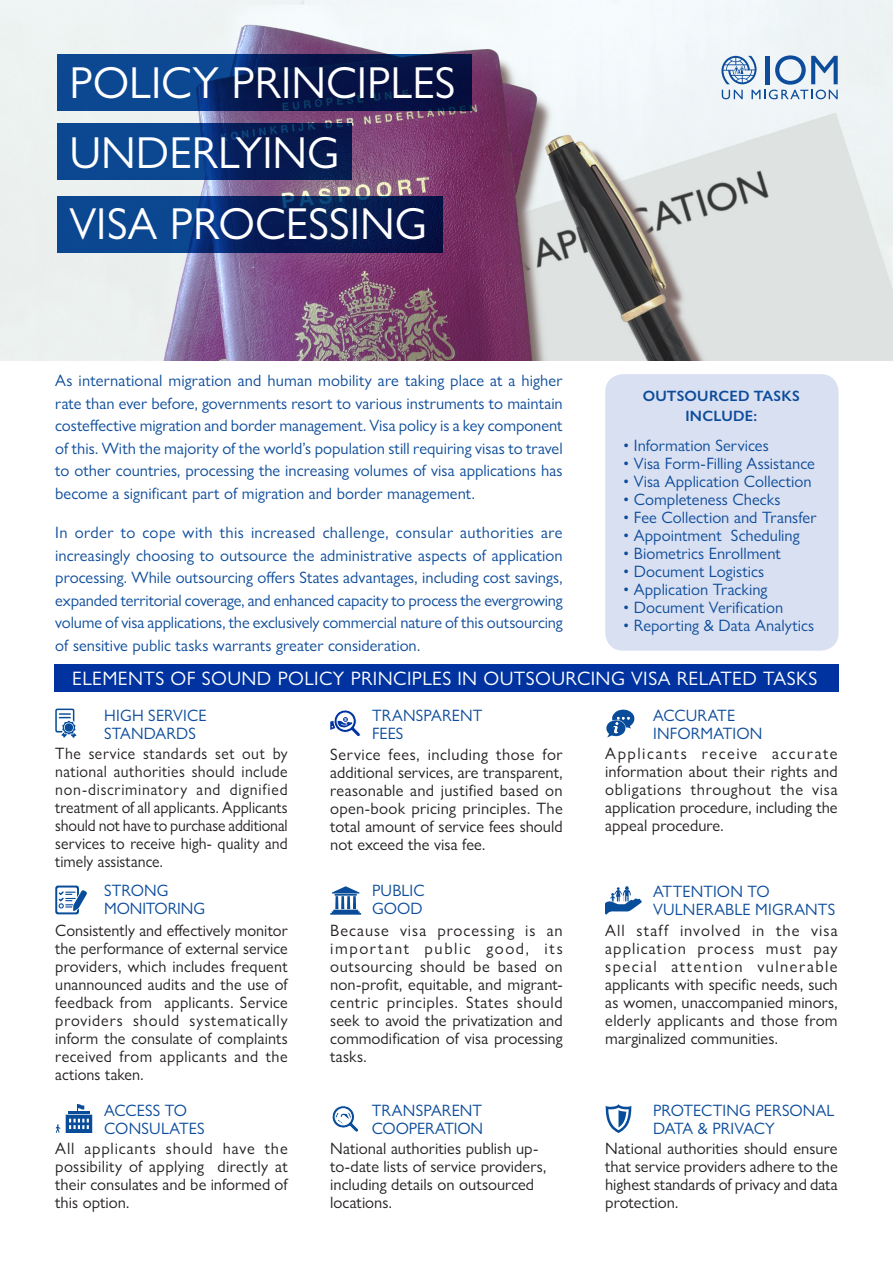
<style>
.page{position:relative;width:893px;height:1263px;background:#fff}
.page>*{position:absolute;margin:0;border:0;box-sizing:border-box;transform-origin:0 0}
.t1{font:45px "Gill Sans Nova";color:#fff}
.t2{font:19.5px "Gill Sans Nova";letter-spacing:.02em;color:#fff}
.Paragraph_Style_1{font:16.5px/18px "Gill Sans Nova";letter-spacing:.005em;color:#231f20;text-align:justify}
.Paragraph_Style_1-2{font:16.5px/22.5px "Gill Sans Nova";color:#0d4c9b}
.Paragraph_Style_1-3{font:16.5px/18px "Gill Sans Nova";letter-spacing:.005em;color:#231f20;text-align:justify;scale:.96 1}
.t3{font:600 15px "Gill Sans Nova";letter-spacing:.015em;color:#0d4c9b}
</style>
<div class="page">
<img style="left:0;top:0;width:893px;height:360px">
<div style="left:54px;top:665px;width:785px;height:27px;background:#0033a0"></div>
<div style="left:605px;top:374px;width:234px;height:277px;background:#d9e0f1;border-radius:18px"></div>
<svg style="left:55px;top:708px;width:22px;height:29px"></svg>
<div style="left:64px;top:723px;width:10px;height:9px;background:#b3c8df;border-radius:50%"></div>
<div style="left:65px;top:723px;width:8px;height:9px;background:#084c9a;border-radius:50%"></div>
<svg style="left:330px;top:710px;width:31px;height:26px"></svg>
<svg style="left:66px;top:1104px;width:26px;height:29px"></svg>
<svg style="left:56px;top:1124px;width:4px;height:9px"></svg>
<svg style="left:606px;top:1104px;width:25px;height:29px"></svg>
<svg style="left:332px;top:1105px;width:27px;height:27px"></svg>
<svg style="left:606px;top:709px;width:28px;height:28px"></svg>
<svg style="left:330px;top:886px;width:31px;height:29px"></svg>
<svg style="left:605px;top:886px;width:37px;height:29px"></svg>
<svg style="left:55px;top:885px;width:32px;height:29px"></svg>
<svg style="left:57px;top:54px;width:415px;height:56px"></svg>
<svg style="left:57px;top:123px;width:295px;height:56px;fill:#0b4390"></svg>
<svg style="left:57px;top:197px;width:385px;height:56px"></svg>
<svg style="left:721px;top:55px;width:117px;height:44px"></svg>
<p class="t1" style="left:69px;top:55px;width:388px">POLICY PRINCIPLES</p>
<p class="t1" style="left:69px;top:125px;width:272px">UNDERLYING</p>
<p class="t1" style="left:69px;top:196px;width:359px">VISA PROCESSING</p>
<p class="Paragraph_Style_1-2" style="left:55px;top:369px;width:509px;text-align:justify">As international migration and human mobility are taking place at a higher rate than ever before, governments resort to various instruments to maintain costeffective migration and border management. Visa policy is a key component of this. With the majority of the world’s population still requiring visas to travel to other countries, processing the increasing volumes of visa applications has become a significant part of migration and border management.</p>
<p class="Paragraph_Style_1-2" style="left:55px;top:521px;width:509px;text-align:justify">In order to cope with this increased challenge, consular authorities are increasingly choosing to outsource the administrative aspects of application processing. While outsourcing offers States advantages, including cost savings,</p>
<p class="Paragraph_Style_1-2" style="left:55px;top:589px;width:509px;text-align:justify">expanded territorial coverage, and enhanced capacity to process the evergrowing volume of visa applications, the exclusively commercial nature of this outsourcing of sensitive public tasks warrants greater consideration.</p>
<p class="t3" style="left:643px;top:387px;width:159px">OUTSOURCED TASKS</p>
<p class="t3" style="left:685px;top:406px;width:73px">INCLUDE:</p>
<p class="Paragraph_Style_1-2" style="left:623px;top:434px;width:147px">• Information Services</p>
<p class="Paragraph_Style_1-2" style="left:623px;top:452px;width:193px">• Visa Form-Filling Assistance</p>
<p class="Paragraph_Style_1-2" style="left:623px;top:470px;width:190px">• Visa Application Collection</p>
<p class="Paragraph_Style_1-2" style="left:623px;top:488px;width:159px">• Completeness Checks</p>
<p class="Paragraph_Style_1-2" style="left:623px;top:506px;width:195px">• Fee Collection and Transfer</p>
<p class="Paragraph_Style_1-2" style="left:623px;top:524px;width:178px">• Appointment Scheduling</p>
<p class="Paragraph_Style_1-2" style="left:623px;top:542px;width:159px">• Biometrics Enrollment</p>
<p class="Paragraph_Style_1-2" style="left:623px;top:560px;width:143px">• Document Logistics</p>
<p class="Paragraph_Style_1-2" style="left:623px;top:578px;width:146px">• Application Tracking</p>
<p class="Paragraph_Style_1-2" style="left:623px;top:596px;width:162px">• Document Verification</p>
<p class="Paragraph_Style_1-2" style="left:623px;top:614px;width:193px">• Reporting &amp; Data Analytics</p>
<p class="t2" style="left:72px;top:667px;width:747px">ELEMENTS OF SOUND POLICY PRINCIPLES IN OUTSOURCING VISA RELATED TASKS</p>
<p class="Paragraph_Style_1-2" style="left:104px;top:706px;width:104px;line-height:18px">HIGH SERVICE<br>STANDARDS</p>
<p class="Paragraph_Style_1-3" style="left:55px;top:744px;width:244px">The service standards set out by national authorities should include non-discriminatory and dignified treatment of all applicants. Applicants should not have to purchase additional services to receive high- quality and timely assistance.</p>
<p class="Paragraph_Style_1-2" style="left:372px;top:706px;width:112px;line-height:18px">TRANSPARENT<br>FEES</p>
<p class="Paragraph_Style_1" style="left:330px;top:745px;width:234px">Service fees, including those for additional services, are transparent, reasonable and justified based on open-book pricing principles. The total amount of service fees should not exceed the visa fee.</p>
<p class="Paragraph_Style_1-2" style="left:653px;top:706px;width:111px;line-height:18px">ACCURATE<br>INFORMATION</p>
<p class="Paragraph_Style_1" style="left:605px;top:744px;width:234px">Applicants receive accurate information about their rights and obligations throughout the visa application procedure, including the appeal procedure.</p>
<p class="Paragraph_Style_1-2" style="left:104px;top:881px;width:102px;line-height:18px">STRONG<br>MONITORING</p>
<p class="Paragraph_Style_1-2" style="left:372px;top:881px;width:54px;line-height:18px">PUBLIC<br>GOOD</p>
<p class="Paragraph_Style_1-2" style="left:653px;top:882px;width:184px;line-height:18px">ATTENTION TO<br>VULNERABLE MIGRANTS</p>
<p class="Paragraph_Style_1" style="left:55px;top:921px;width:234px">Consistently and effectively monitor the performance of external service providers, which includes frequent unannounced audits and the use of feedback from applicants. Service providers should systematically inform the consulate of complaints received from applicants and the actions taken.</p>
<p class="Paragraph_Style_1" style="left:330px;top:921px;width:234px">Because visa processing is an important public good, its outsourcing should be based on non-profit, equitable, and migrant&shy;centric principles. States should seek to avoid the privatization and commodification of visa processing tasks.</p>
<p class="Paragraph_Style_1" style="left:605px;top:921px;width:234px">All staff involved in the visa application process must pay special attention vulnerable applicants with specific needs, such as women, unaccompanied minors, elderly applicants and those from marginalized communities.</p>
<p class="Paragraph_Style_1-2" style="left:104px;top:1101px;width:102px;line-height:18px">ACCESS TO<br>CONSULATES</p>
<p class="Paragraph_Style_1-2" style="left:372px;top:1101px;width:113px;line-height:18px">TRANSPARENT<br>COOPERATION</p>
<p class="Paragraph_Style_1-2" style="left:653px;top:1101px;width:183px;line-height:18px">PROTECTING PERSONAL<br>DATA &amp; PRIVACY</p>
<p class="Paragraph_Style_1" style="left:55px;top:1139px;width:234px">All applicants should have the possibility of applying directly at their consulates and be informed of this option.</p>
<p class="Paragraph_Style_1" style="left:605px;top:1139px;width:234px">National authorities should ensure that service providers adhere to the highest standards of privacy and data protection.</p>
<p class="Paragraph_Style_1" style="left:330px;top:1139px;width:218px;text-align:left">National authorities publish up&shy;to-date lists of service providers, including details on outsourced locations.</p>
</div>
